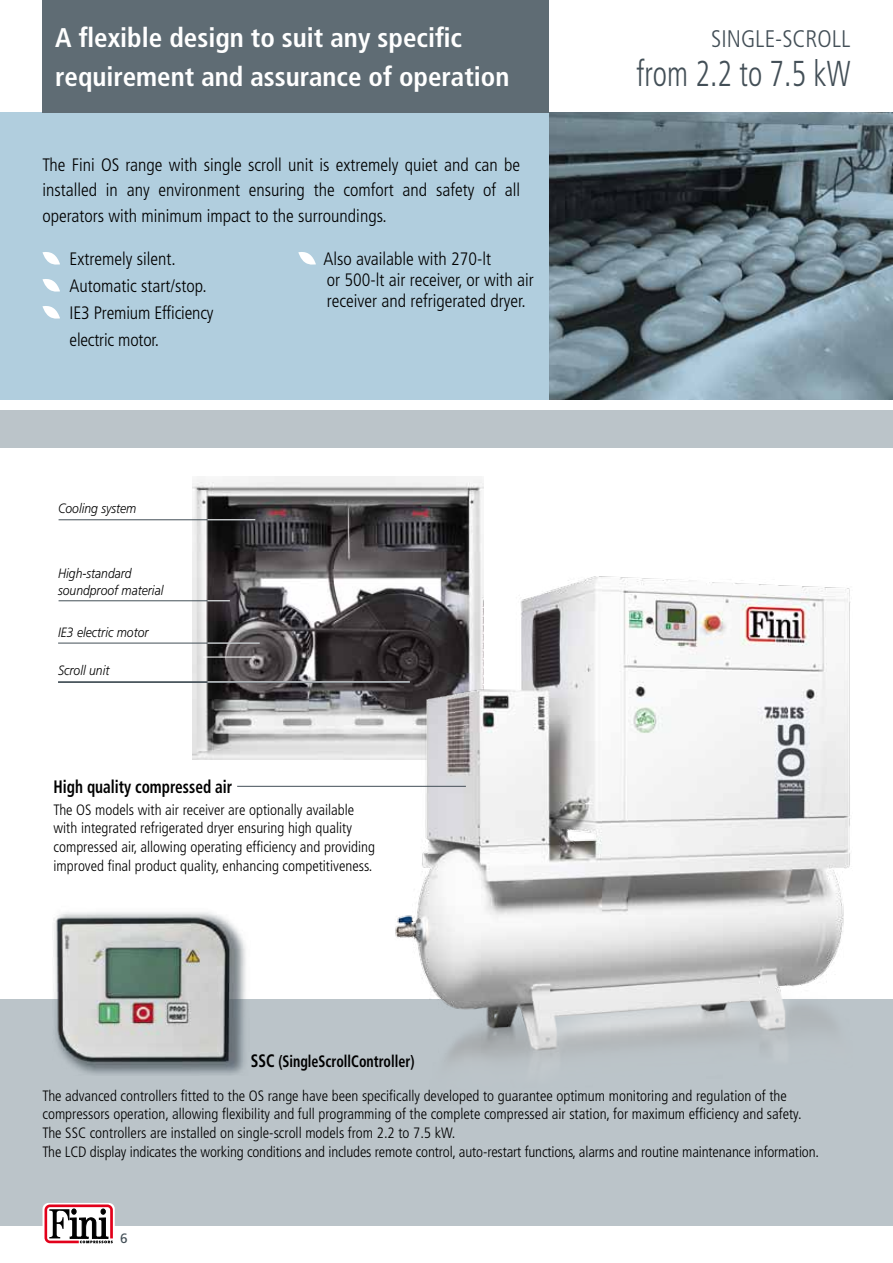
<style>
.page{position:relative;width:893px;height:1263px;background:#fff}
.page>*{position:absolute;margin:0;border:0;box-sizing:border-box;transform-origin:0 0}
.t1{font:300 condensed 36px "Frutiger";color:#434f57;scale:.85 1}
.t2{font:700 condensed 27px/39px "Frutiger";color:#fff}
.t3{font:300 condensed 24px "Frutiger";color:#434f57}
.t4{font:300 condensed 18px/27px "Frutiger";color:#000}
.t5{font:700 condensed 18px "Frutiger";color:#000;scale:.85 1}
.t6{font:700 condensed 16.5px "Frutiger";color:#000;scale:.85 1}
.t7{font:300 condensed 15px/18.8px "Frutiger";color:#000}
.t8{font:italic 300 13.5px/16.8px "Frutiger";color:#000;scale:.9 1}
.t9{font:13.5px "Frutiger";color:#434f57}
.s1{font-size:18px}
</style>
<div class="page">
<div style="left:0;top:410px;width:893px;height:38px;background:#bbc4c9"></div>
<div style="left:0;top:999px;width:893px;height:228px;background:#bbc4c9"></div>
<div style="left:0;top:113px;width:893px;height:287px;background:#b1cede"></div>
<div style="left:43px;top:0;width:506px;height:113px;background:#5f6c74"></div>
<svg style="left:298px;top:252px;width:18px;height:13px"></svg>
<svg style="left:43px;top:1203px;width:72px;height:41px"></svg>
<svg style="left:43px;top:252px;width:17px;height:13px"></svg>
<svg style="left:43px;top:279px;width:17px;height:13px"></svg>
<svg style="left:43px;top:306px;width:17px;height:13px"></svg>
<img style="left:549px;top:113px;width:344px;height:287px">
<img style="left:193px;top:477px;width:290px;height:282px">
<hr style="left:203px;top:656px;width:52px;height:1px;background:#fff">
<hr style="left:59px;top:519px;width:196px;height:1px;background:#434f57">
<hr style="left:207px;top:519px;width:48px;height:1px;background:#fff">
<hr style="left:58px;top:643px;width:202px;height:1px;background:#434f57">
<hr style="left:207px;top:643px;width:53px;height:1px;background:#fff">
<hr style="left:58px;top:682px;width:352px;height:1px;background:#434f57">
<hr style="left:207px;top:681px;width:203px;height:1px;background:#fff">
<hr style="left:59px;top:600px;width:171px;height:1px;background:#434f57">
<svg style="left:207px;top:600px;width:23px;height:1px"></svg>
<img style="left:360px;top:543px;width:491px;height:519px">
<img style="left:53px;top:912px;width:193px;height:163px">
<hr style="left:237px;top:786px;width:229px;height:1px;background:#434f57">
<h2 class="t2" style="left:55px;top:18px;width:456px">A flexible design to suit any specific requirement and assurance of operation</h2>
<p class="t4" style="left:43px;top:152px;width:479px;line-height:25.5px;text-align:justify">The Fini OS range with single scroll unit is extremely quiet and can be installed in any environment ensuring the comfort and safety of all operators with minimum impact to the surroundings.</p>
<p class="t4" style="left:324px;top:248px;width:212px;line-height:21px">Also available with 270-lt<br>or 500-lt air receiver, or with air receiver and refrigerated dryer.</p>
<p class="t4" style="left:70px;top:245px;width:146px">Extremely silent.<br>Automatic start/stop.<br>IE3 Premium Efficiency electric motor.</p>
<p class="t8" style="left:58px;top:500px;width:89px">Cooling system</p>
<p class="t8" style="left:58px;top:565px;width:119px">High-standard soundproof material</p>
<p class="t8" style="left:58px;top:624px;width:102px">IE3 electric motor</p>
<p class="t8" style="left:58px;top:662px;width:58px">Scroll unit</p>
<p class="t5" style="left:54px;top:776px;width:212px">High quality compressed air</p>
<p class="t7" style="left:54px;top:800px;width:323px">The OS models with air receiver are optionally available with integrated refrigerated dryer ensuring high quality compressed air, allowing operating efficiency and providing improved final product quality, enhancing competitiveness.</p>
<p class="t6" style="left:251px;top:1052px;width:194px"><span class="s1">SSC</span> (SingleScrollController)</p>
<h3 class="t3" style="left:711px;top:25px;width:141px">SINGLE-SCROLL</h3>
<h1 class="t1" style="left:636px;top:53px;width:253px">from 2.2 to 7.5 kW</h1>
<p class="t7" style="left:43px;top:1086px;width:778px">The advanced controllers fitted to the OS range have been specifically developed to guarantee optimum monitoring and regulation of the compressors operation, allowing flexibility and full programming of the complete compressed air station, for maximum efficiency and safety.<br>The SSC controllers are installed on single-scroll models from 2.2 to 7.5 kW.<br>The LCD display indicates the working conditions and includes remote control, auto-restart functions, alarms and routine maintenance information.</p>
<p class="t9" style="left:120px;top:1230px;width:9px">6</p>
</div>
